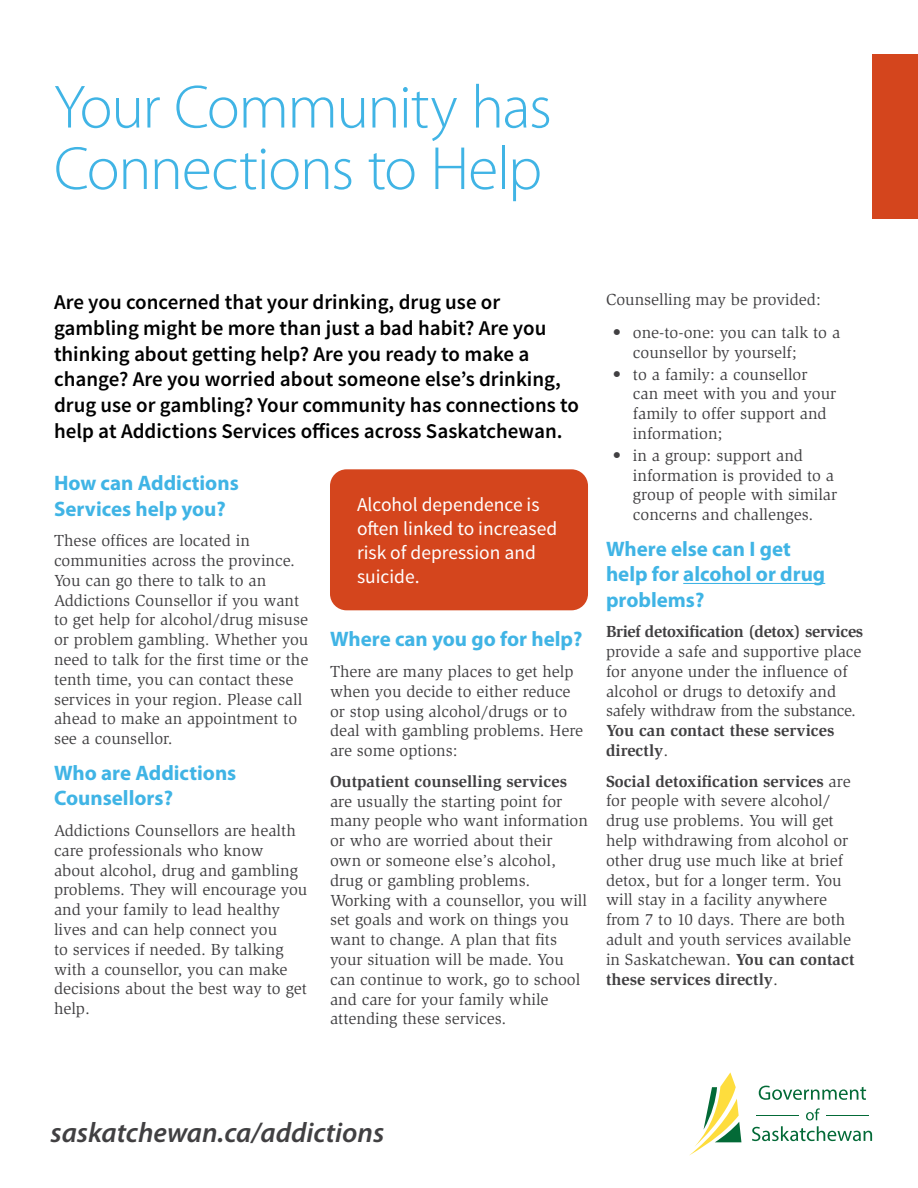
<style>
.page{position:relative;width:918px;height:1188px;background:#fff}
.page>*{position:absolute;margin:0;border:0;box-sizing:border-box;transform-origin:0 0}
.t1{font:300 61.5px/61.5px "Myriad Pro";letter-spacing:-.025em;color:#40b4e5}
.t2{font:italic 600 28.2px "Myriad Pro";color:#414042}
.t3{font:600 21px/25.8px "Source Sans Pro";color:#000}
.t4{font:700 21px/25.2px "Myriad Pro";color:#40b4e5}
.t5{font:19.5px/24px "Source Sans Pro";color:#fff}
.t6{font:16.5px/19.8px "Slimbach Std";color:#414042}
.t7{font:700 16.5px/19.8px "Slimbach Std";color:#414042}
.t8{font:700 16.5px "Slimbach Std";letter-spacing:-.02em;color:#414042}
.s1{font-weight:400}
.s2{font-weight:700}
</style>
<div class="page">
<div style="left:330px;top:469px;width:258px;height:141px;background:#d4451d;border-radius:17px"></div>
<hr style="left:683px;top:583px;width:142px;height:1px;background:#40b4e5">
<div style="left:872px;top:54px;width:46px;height:165px;background:#d4451d"></div>
<svg style="left:759px;top:1086px;width:107px;height:14px"></svg>
<svg style="left:806px;top:1108px;width:14px;height:12px"></svg>
<svg style="left:752px;top:1126px;width:120px;height:15px"></svg>
<hr style="left:756px;top:1115px;width:43px;height:1px;background:#036a37">
<hr style="left:826px;top:1115px;width:42px;height:1px;background:#036a37">
<svg style="left:689px;top:1072px;width:52px;height:84px"></svg>
<h1 class="t1" style="left:54px;top:77px;width:499px">Your Community has<br>Connections to Help</h1>
<p class="t3" style="left:54px;top:289px;width:527px">Are you concerned that your drinking, drug use or gambling might be more than just a bad habit? Are you thinking about getting help? Are you ready to make a change? Are you worried about someone else’s drinking, drug use or gambling? Your community has connections to help at Addictions Services offices across Saskatchewan.</p>
<p class="t4" style="left:54px;top:471px;width:186px">How can Addictions<br>Services help you?</p>
<p class="t6" style="left:54px;top:531px;width:256px">These offices are located in communities across the province.<br>You can go there to talk to an<br>Addictions Counsellor if you want to get help for alcohol/drug misuse or problem gambling. Whether you need to talk for the first time or the tenth time, you can contact these services in your region. Please call ahead to make an appointment to see a counsellor.</p>
<p class="t4" style="left:54px;top:761px;width:184px">Who are Addictions<br>Counsellors?</p>
<p class="t6" style="left:54px;top:821px;width:255px">Addictions Counsellors are health care professionals who know about alcohol, drug and gambling problems. They will encourage you and your family to lead healthy lives and can help connect you<br>to services if needed. By talking with a counsellor, you can make decisions about the best way to get help.</p>
<p class="t5" style="left:357px;top:493px;width:202px">Alcohol dependence is often linked to increased risk of depression and suicide.</p>
<p class="t4" style="left:330px;top:627px;width:254px">Where can you go for help?</p>
<p class="t6" style="left:330px;top:662px;width:255px">There are many places to get help when you decide to either reduce or stop using alcohol/drugs or to deal with gambling problems. Here are some options:</p>
<p class="t7" style="left:330px;top:771px;width:239px">Outpatient counselling services</p>
<p class="t6" style="left:330px;top:791px;width:259px">are usually the starting point for many people who want information or who are worried about their<br>own or someone else’s alcohol, drug or gambling problems.<br>Working with a counsellor, you will set goals and work on things you want to change. A plan that fits your situation will be made. You can continue to work, go to school and care for your family while attending these services.</p>
<p class="t6" style="left:606px;top:290px;width:216px">Counselling may be provided:</p>
<p class="t6" style="left:633px;top:323px;width:209px;text-indent:-20px">• one-to-one: you can talk to a counsellor by yourself;</p>
<p class="t6" style="left:633px;top:364px;width:205px;text-indent:-20px">• to a family: a counsellor can meet with you and your family to offer support and information;</p>
<p class="t6" style="left:633px;top:445px;width:206px;text-indent:-20px">• in a group: support and information is provided to a group of people with similar concerns and challenges.</p>
<p class="t4" style="left:606px;top:537px;width:221px">Where else can I get help for alcohol or drug problems?</p>
<p class="t8" style="left:606px;top:622px;width:259px">Brief detoxification (detox) services</p>
<p class="t6" style="left:606px;top:642px;width:257px">provide a safe and supportive place for anyone under the influence of alcohol or drugs to detoxify and safely withdraw from the substance.</p>
<p class="t7" style="left:606px;top:721px;width:230px">You can contact these services directly<span class="s1">.</span></p>
<p class="t6" style="left:606px;top:771px;width:250px"><span class="s2">Social detoxification services</span> are for people with severe alcohol/ drug use problems. You will get help withdrawing from alcohol or other drug use much like at brief detox, but for a longer term. You will stay in a facility anywhere from 7 to 10 days. There are both adult and youth services available in Saskatchewan. <span class="s2">You can contact these services directly</span>.</p>
<h2 class="t2" style="left:50px;top:1117px;width:335px">saskatchewan.ca/addictions</h2>
</div>
